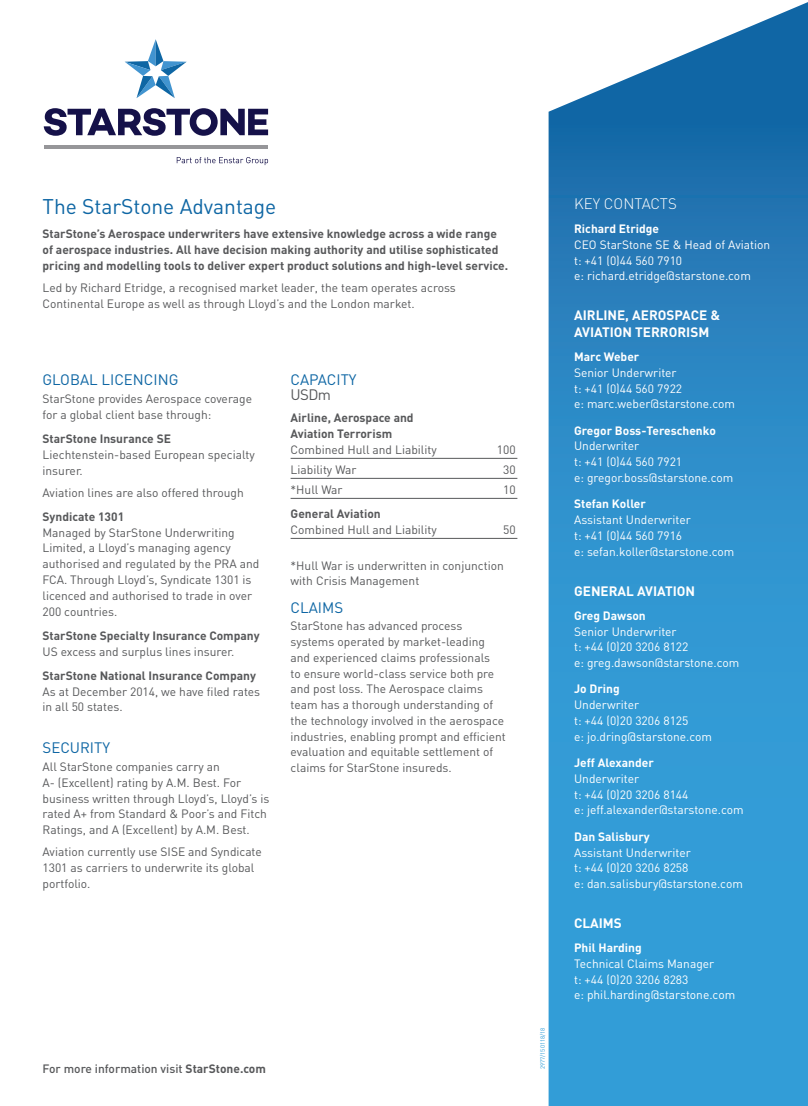
<style>
.page{position:relative;width:808px;height:1106px;background:#fff}
.page>*{position:absolute;margin:0;border:0;box-sizing:border-box;transform-origin:0 0}
.Paragrph_heading{font:21px "DIN";color:#0e66a4}
.Paragraph_sub_headin{font:15px/15px "DIN";color:#0e66a4}
.Contacts_title{font:300 15px "DIN";color:#fff}
.Contacts_sub_heading{font:700 13.5px/16.5px "DIN";color:#fff}
.Body{font:12px/15.8px "DIN";color:#57585a}
.Contact_details{font:12px/15.8px "DIN";color:#fff}
.Body_LAST{font:12px/15.8px "DIN";color:#57585a}
.Body-2{font:700 12px/15.8px "DIN";color:#57585a}
.Sub-sub_bold_heading{font:700 12px/15.8px "DIN";color:#57585a}
.Contacts_name{font:700 12px "DIN";color:#fff}
.Website__footer{font:500 12px "DIN";color:#57585a}
.Body-3{font:6px "DIN";color:#329dd7}
.s1{color:#57585a}
.s2{font-weight:700}
</style>
<div class="page">
<svg style="left:549px;top:2px;width:259px;height:1104px;background:#3692cb"></svg>
<hr style="left:45px;top:145px;width:223px;height:3px;background:#969699">
<svg style="left:177px;top:157px;width:91px;height:8px"></svg>
<svg style="left:125px;top:39px;width:62px;height:59px"></svg>
<svg style="left:44px;top:108px;width:224px;height:28px"></svg>
<hr style="left:291px;top:458px;width:226px;height:1px;background:#57585a">
<hr style="left:291px;top:478px;width:226px;height:1px;background:#57585a">
<hr style="left:291px;top:498px;width:226px;height:1px;background:#57585a">
<hr style="left:291px;top:538px;width:226px;height:1px;background:#57585a">
<p class="Paragrph_heading" style="left:43px;top:193px;width:235px">The StarStone Advantage</p>
<p class="Body-2" style="left:43px;top:225px;width:467px">StarStone’s Aerospace underwriters have extensive knowledge across a wide range of aerospace industries. All have decision making authority and utilise sophisticated pricing and modelling tools to deliver expert product solutions and high-level service.</p>
<p class="Body" style="left:43px;top:279px;width:415px">Led by Richard Etridge, a recognised market leader, the team operates across<br>Continental Europe as well as through Lloyd’s and the London market.</p>
<p class="Paragraph_sub_headin" style="left:43px;top:372px;width:137px">GLOBAL LICENCING</p>
<p class="Body" style="left:43px;top:390px;width:211px">StarStone provides Aerospace coverage for a global client base through:</p>
<p class="Sub-sub_bold_heading" style="left:43px;top:430px;width:130px">StarStone Insurance SE</p>
<p class="Body" style="left:43px;top:446px;width:214px">Liechtenstein-based European specialty insurer.</p>
<p class="Body" style="left:43px;top:484px;width:203px">Aviation lines are also offered through</p>
<p class="Sub-sub_bold_heading" style="left:43px;top:508px;width:83px">Syndicate 1301</p>
<p class="Body" style="left:43px;top:524px;width:218px">Managed by StarStone Underwriting Limited, a Lloyd’s managing agency authorised and regulated by the PRA and FCA. Through Lloyd’s, Syndicate 1301 is licenced and authorised to trade in over 200 countries.</p>
<p class="Sub-sub_bold_heading" style="left:43px;top:627px;width:219px">StarStone Specialty Insurance Company</p>
<p class="Body" style="left:43px;top:643px;width:193px">US excess and surplus lines insurer.</p>
<p class="Sub-sub_bold_heading" style="left:43px;top:667px;width:215px">StarStone National Insurance Company</p>
<p class="Body" style="left:43px;top:683px;width:219px">As at December 2014, we have filed rates in all 50 states.</p>
<p class="Paragraph_sub_headin" style="left:43px;top:740px;width:69px">SECURITY</p>
<p class="Body" style="left:43px;top:758px;width:228px">All StarStone companies carry an<br>A- (Excellent) rating by A.M. Best. For business written through Lloyd’s, Lloyd’s is rated A+ from Standard &amp; Poor’s and Fitch Ratings, and A (Excellent) by A.M. Best.</p>
<p class="Body" style="left:43px;top:844px;width:221px">Aviation currently use SISE and Syndicate<br>1301 as carriers to underwrite its global portfolio.</p>
<p class="Paragraph_sub_headin" style="left:291px;top:372px;width:67px">CAPACITY<br><span class="s1">USDm</span></p>
<p class="Sub-sub_bold_heading" style="left:291px;top:409px;width:125px">Airline, Aerospace and<br>Aviation Terrorism</p>
<p class="Body" style="left:291px;top:441px;width:148px">Combined Hull and Liability</p>
<p class="Body" style="left:497px;top:441px;width:20px">100</p>
<p class="Body" style="left:291px;top:461px;width:67px">Liability War</p>
<p class="Body" style="left:503px;top:461px;width:14px">30</p>
<p class="Body" style="left:291px;top:481px;width:54px">*Hull War</p>
<p class="Body" style="left:503px;top:481px;width:14px">10</p>
<p class="Sub-sub_bold_heading" style="left:291px;top:505px;width:92px">General Aviation</p>
<p class="Body" style="left:291px;top:521px;width:148px">Combined Hull and Liability</p>
<p class="Body" style="left:503px;top:521px;width:14px">50</p>
<p class="Body" style="left:291px;top:557px;width:215px">*Hull War is underwritten in conjunction with Crisis Management</p>
<p class="Paragraph_sub_headin" style="left:291px;top:599px;width:54px">CLAIMS</p>
<p class="Body_LAST" style="left:291px;top:618px;width:217px">StarStone has advanced process systems operated by market-leading and experienced claims professionals<br>to ensure world-class service both pre and post loss. The Aerospace claims team has a thorough understanding of the technology involved in the aerospace industries, enabling prompt and efficient evaluation and equitable settlement of claims for StarStone insureds.</p>
<p class="Website__footer" style="left:43px;top:1061px;width:225px">For more information visit <span class="s2">StarStone.com</span></p>
<p class="Body-3" style="left:539px;top:1069px;width:43px;rotate:-90deg">2977/150118/18</p>
<p class="Contacts_title" style="left:574px;top:194px;width:104px">KEY CONTACTS</p>
<p class="Contacts_name" style="left:574px;top:221px;width:86px">Richard Etridge</p>
<p class="Contact_details" style="left:574px;top:236px;width:198px">CEO StarStone SE &amp; Head of Aviation t: +41 (0)44 560 7910<br>e: richard.etridge@starstone.com</p>
<p class="Contacts_sub_heading" style="left:574px;top:306px;width:148px">AIRLINE, AEROSPACE &amp;<br>AVIATION TERRORISM</p>
<p class="Contacts_name" style="left:574px;top:349px;width:67px">Marc Weber</p>
<p class="Contact_details" style="left:574px;top:364px;width:163px">Senior Underwriter<br>t: +41 (0)44 560 7922<br>e: marc.weber@starstone.com</p>
<p class="Contacts_name" style="left:574px;top:422px;width:143px">Gregor Boss-Tereschenko</p>
<p class="Contact_details" style="left:574px;top:438px;width:161px">Underwriter<br>t: +41 (0)44 560 7921<br>e: gregor.boss@starstone.com</p>
<p class="Contacts_name" style="left:574px;top:496px;width:73px">Stefan Koller</p>
<p class="Contact_details" style="left:574px;top:511px;width:162px">Assistant Underwriter<br>t: +41 (0)44 560 7916<br>e: sefan.koller@starstone.com</p>
<p class="Contacts_sub_heading" style="left:574px;top:582px;width:123px">GENERAL AVIATION</p>
<p class="Contacts_name" style="left:574px;top:607px;width:73px">Greg Dawson</p>
<p class="Contact_details" style="left:574px;top:623px;width:167px">Senior Underwriter<br>t: +44 (0)20 3206 8122<br>e: greg.dawson@starstone.com</p>
<p class="Contacts_name" style="left:574px;top:681px;width:47px">Jo Dring</p>
<p class="Contact_details" style="left:574px;top:696px;width:139px">Underwriter<br>t: +44 (0)20 3206 8125<br>e: jo.dring@starstone.com</p>
<p class="Contacts_name" style="left:574px;top:755px;width:81px">Jeff Alexander</p>
<p class="Contact_details" style="left:574px;top:770px;width:171px">Underwriter<br>t: +44 (0)20 3206 8144<br>e: jeff.alexander@starstone.com</p>
<p class="Contacts_name" style="left:574px;top:828px;width:77px">Dan Salisbury</p>
<p class="Contact_details" style="left:574px;top:844px;width:170px">Assistant Underwriter<br>t: +44 (0)20 3206 8258<br>e: dan.salisbury@starstone.com</p>
<p class="Contacts_sub_heading" style="left:574px;top:914px;width:49px">CLAIMS</p>
<p class="Contacts_name" style="left:574px;top:940px;width:69px">Phil Harding</p>
<p class="Contact_details" style="left:574px;top:955px;width:163px">Technical Claims Manager<br>t: +44 (0)20 3206 8283<br>e: phil.harding@starstone.com</p>
</div>
